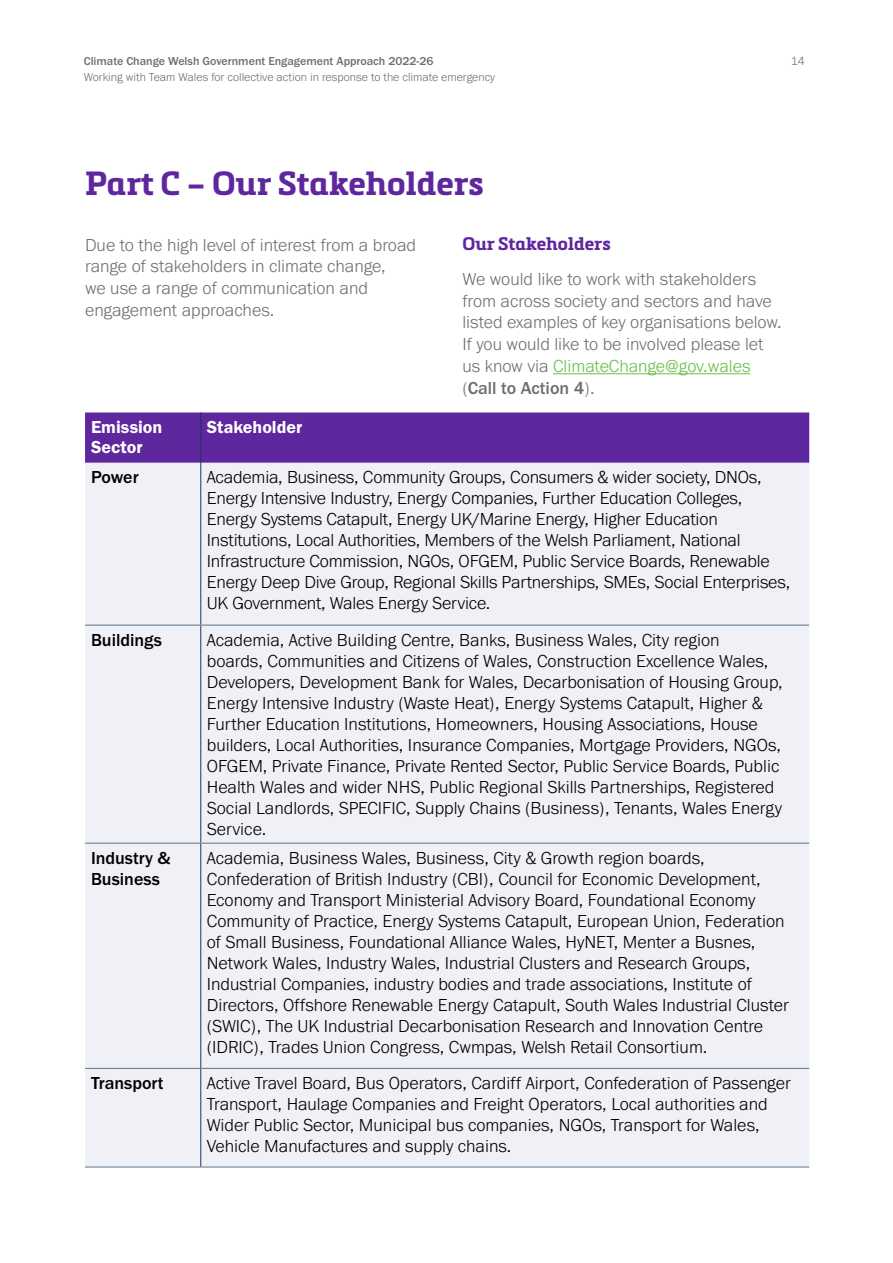
<style>
.page{position:relative;width:893px;height:1263px;background:#fff}
.page>*{position:absolute;margin:0;border:0;box-sizing:border-box;transform-origin:0 0}
.Section_Title{font:700 33px "Metronic Slab Pro";color:#5f279e}
.Table_text{font:300 18px/21px "Franklin Gothic URW";color:#000}
.Body{font:300 18px/21.8px "Franklin Gothic URW";color:#706f6f}
.Table_text-2{font:500 18px/21px "Franklin Gothic URW";color:#000}
.Table_headings{font:18px/19.5px "Franklin Gothic URW Dem";color:#fff}
.Sub_Title{font:700 18px "Metronic Slab Pro";color:#5f279e}
.t1{font:300 12px "Franklin Gothic URW";color:#706f6f}
.t2{font:500 12px "Franklin Gothic URW";color:#706f6f}
.s1{color:#68bf4b}
.s2{font-weight:500}
</style>
<div class="page">
<hr style="left:553px;top:373px;width:197px;height:1px;background:#68bf4b">
<div style="left:85px;top:412px;width:724px;height:51px;background:#5f279e"></div>
<div style="left:85px;top:463px;width:724px;height:704px;background:#f0f1f6"></div>
<hr style="left:200px;top:412px;width:1px;height:51px;background:#15385f">
<hr style="left:200px;top:463px;width:1px;height:162px;background:#15385f">
<hr style="left:200px;top:625px;width:1px;height:218px;background:#15385f">
<hr style="left:200px;top:843px;width:1px;height:225px;background:#15385f">
<hr style="left:200px;top:1069px;width:1px;height:98px;background:#15385f">
<hr style="left:85px;top:625px;width:116px;height:1px;background:#5b748f">
<hr style="left:201px;top:625px;width:608px;height:1px;background:#5b748f">
<hr style="left:85px;top:843px;width:116px;height:1px;background:#5b748f">
<hr style="left:201px;top:843px;width:608px;height:1px;background:#5b748f">
<hr style="left:85px;top:1068px;width:116px;height:1px;background:#5b748f">
<hr style="left:201px;top:1068px;width:608px;height:1px;background:#5b748f">
<hr style="left:85px;top:1167px;width:116px;height:1px;background:#5b748f">
<hr style="left:201px;top:1167px;width:608px;height:1px;background:#5b748f">
<p class="t2" style="left:84px;top:54px;width:351px">Climate Change Welsh Government Engagement Approach 2022-26</p>
<p class="t1" style="left:84px;top:70px;width:413px">Working with Team Wales for collective action in response to the climate emergency</p>
<p class="t1" style="left:791px;top:54px;width:16px">14</p>
<p class="Section_Title" style="left:85px;top:162px;width:400px">Part C – Our Stakeholders</p>
<p class="Body" style="left:85px;top:233px;width:333px">Due to the high level of interest from a broad range of stakeholders in climate change,<br>we use a range of communication and engagement approaches.</p>
<p class="Sub_Title" style="left:462px;top:233px;width:150px">Our Stakeholders</p>
<p class="Body" style="left:462px;top:268px;width:321px">We would like to work with stakeholders from across society and sectors and have listed examples of key organisations below.<br>If you would like to be involved please let us know via <span class="s1">ClimateChange@gov.wales </span>(<span class="s2">Call to Action 4</span>).</p>
<p class="Table_headings" style="left:91px;top:417px;width:73px">Emission<br>Sector</p>
<p class="Table_headings" style="left:207px;top:417px;width:97px">Stakeholder</p>
<p class="Table_text-2" style="left:91px;top:466px;width:49px">Power</p>
<p class="Table_text" style="left:207px;top:466px;width:585px">Academia, Business, Community Groups, Consumers &amp; wider society, DNOs, Energy Intensive Industry, Energy Companies, Further Education Colleges, Energy Systems Catapult, Energy UK/Marine Energy, Higher Education Institutions, Local Authorities, Members of the Welsh Parliament, National Infrastructure Commission, NGOs, OFGEM, Public Service Boards, Renewable Energy Deep Dive Group, Regional Skills Partnerships, SMEs, Social Enterprises, UK Government, Wales Energy Service.</p>
<p class="Table_text-2" style="left:91px;top:629px;width:72px">Buildings</p>
<p class="Table_text" style="left:207px;top:629px;width:578px">Academia, Active Building Centre, Banks, Business Wales, City region<br>boards, Communities and Citizens of Wales, Construction Excellence Wales, Developers, Development Bank for Wales, Decarbonisation of Housing Group, Energy Intensive Industry (Waste Heat), Energy Systems Catapult, Higher &amp; Further Education Institutions, Homeowners, Housing Associations, House builders, Local Authorities, Insurance Companies, Mortgage Providers, NGOs, OFGEM, Private Finance, Private Rented Sector, Public Service Boards, Public Health Wales and wider NHS, Public Regional Skills Partnerships, Registered Social Landlords, SPECIFIC, Supply Chains (Business), Tenants, Wales Energy Service.</p>
<p class="Table_text-2" style="left:91px;top:847px;width:81px">Industry &amp;<br>Business</p>
<p class="Table_text" style="left:207px;top:847px;width:584px">Academia, Business Wales, Business, City &amp; Growth region boards, Confederation of British Industry (CBI), Council for Economic Development, Economy and Transport Ministerial Advisory Board, Foundational Economy Community of Practice, Energy Systems Catapult, European Union, Federation of Small Business, Foundational Alliance Wales, HyNET, Menter a Busnes, Network Wales, Industry Wales, Industrial Clusters and Research Groups, Industrial Companies, industry bodies and trade associations, Institute of Directors, Offshore Renewable Energy Catapult, South Wales Industrial Cluster (SWIC), The UK Industrial Decarbonisation Research and Innovation Centre (IDRIC), Trades Union Congress, Cwmpas, Welsh Retail Consortium.</p>
<p class="Table_text-2" style="left:91px;top:1072px;width:74px">Transport</p>
<p class="Table_text" style="left:207px;top:1072px;width:586px">Active Travel Board, Bus Operators, Cardiff Airport, Confederation of Passenger Transport, Haulage Companies and Freight Operators, Local authorities and Wider Public Sector, Municipal bus companies, NGOs, Transport for Wales, Vehicle Manufactures and supply chains.</p>
</div>
